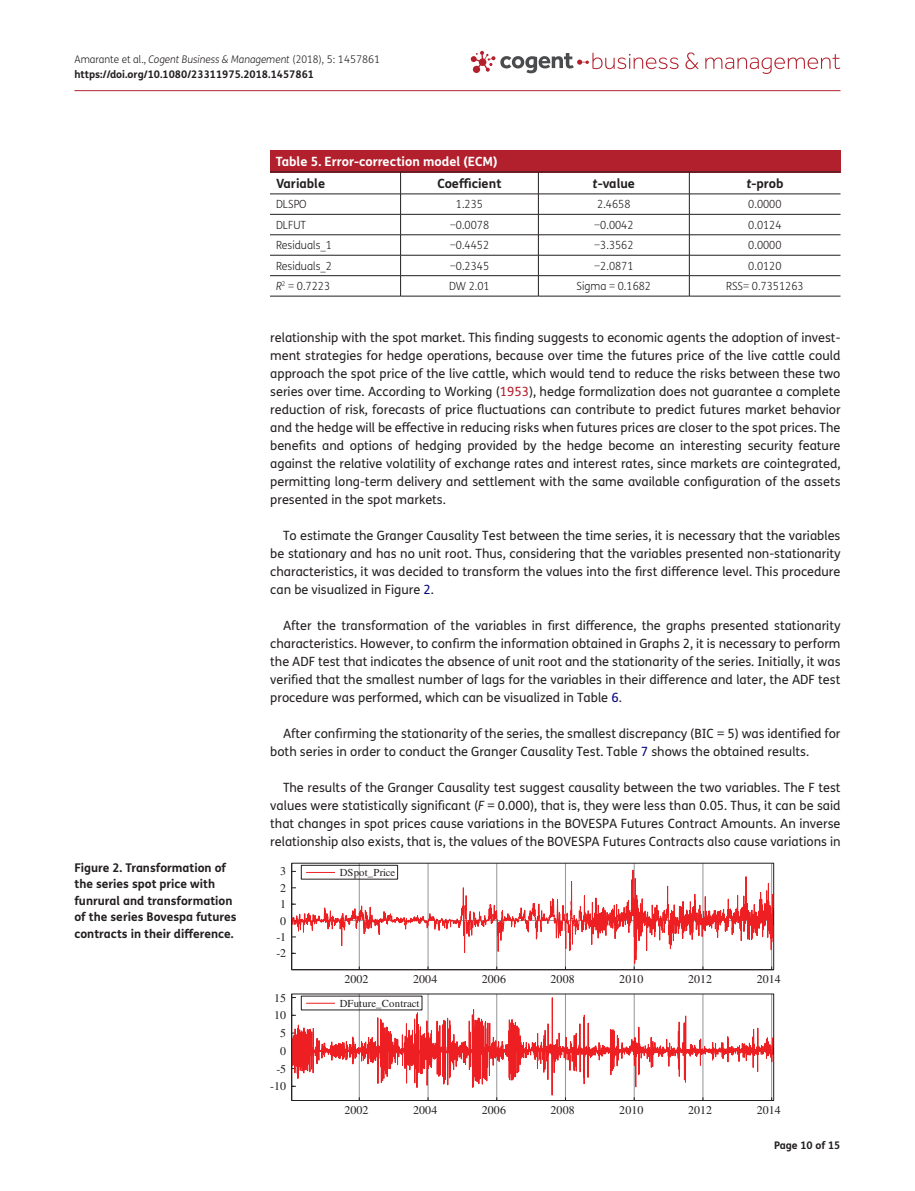
<style>
.page{position:relative;width:915px;height:1191px;background:#fff}
.page>*{position:absolute;margin:0;border:0;box-sizing:border-box;transform-origin:0 0}
.t1{font:12.75px/18px "FS Me Pro";color:#231f20;text-align:justify}
.t2{font:700 12.75px "FS Me Pro";color:#fff}
.t3{font:700 12.75px "FS Me Pro";color:#231f20}
.t4{font:700 12px/16.5px "FS Me Pro";color:#231f20}
.t5{font:11.85px "Times";letter-spacing:.01em;color:#231f20}
.t6{font:300 11.25px "FS Me Pro";color:#231f20;scale:.95 1}
.t7{font:10.65px "Times";letter-spacing:.005em;color:#231f20}
.t8{font:700 10.5px/15px "FS Me Pro";color:#231f20}
.s1{font-weight:300}
.s2{font-weight:300;font-style:italic}
.s3{font-style:italic}
.s4{color:#b3202d}
.s5{color:#000080}
</style>
<div class="page">
<hr style="left:74px;top:90px;width:766px;height:1px;background:#b3202d">
<svg style="left:685px;top:52px;width:13px;height:17px"></svg>
<svg style="left:705px;top:54px;width:135px;height:20px"></svg>
<svg style="left:470px;top:51px;width:208px;height:22px"></svg>
<div style="left:270px;top:150px;width:570px;height:22px;background:#b3202d"></div>
<hr style="left:270px;top:172px;width:570px;height:1px;background:#231f20">
<hr style="left:270px;top:194px;width:130px;height:1px;background:#231f20">
<hr style="left:400px;top:194px;width:138px;height:1px;background:#231f20">
<hr style="left:538px;top:194px;width:151px;height:1px;background:#231f20">
<hr style="left:689px;top:194px;width:151px;height:1px;background:#231f20">
<hr style="left:270px;top:214px;width:130px;height:1px;background:#231f20">
<hr style="left:400px;top:214px;width:138px;height:1px;background:#231f20">
<hr style="left:538px;top:214px;width:151px;height:1px;background:#231f20">
<hr style="left:689px;top:214px;width:151px;height:1px;background:#231f20">
<hr style="left:270px;top:234px;width:130px;height:1px;background:#231f20">
<hr style="left:400px;top:234px;width:138px;height:1px;background:#231f20">
<hr style="left:538px;top:234px;width:151px;height:1px;background:#231f20">
<hr style="left:689px;top:234px;width:151px;height:1px;background:#231f20">
<hr style="left:270px;top:255px;width:130px;height:1px;background:#231f20">
<hr style="left:400px;top:255px;width:138px;height:1px;background:#231f20">
<hr style="left:538px;top:255px;width:151px;height:1px;background:#231f20">
<hr style="left:689px;top:255px;width:151px;height:1px;background:#231f20">
<hr style="left:270px;top:275px;width:130px;height:1px;background:#231f20">
<hr style="left:270px;top:296px;width:130px;height:1px;background:#231f20">
<hr style="left:400px;top:275px;width:138px;height:1px;background:#231f20">
<svg style="left:400px;top:172px;width:1px;height:124px"></svg>
<hr style="left:400px;top:296px;width:138px;height:1px;background:#231f20">
<hr style="left:538px;top:275px;width:151px;height:1px;background:#231f20">
<svg style="left:538px;top:172px;width:1px;height:124px"></svg>
<hr style="left:538px;top:296px;width:151px;height:1px;background:#231f20">
<hr style="left:689px;top:275px;width:151px;height:1px;background:#231f20">
<svg style="left:688px;top:172px;width:1px;height:124px"></svg>
<hr style="left:689px;top:296px;width:151px;height:1px;background:#231f20">
<svg style="left:291px;top:862px;width:482px;height:239px"></svg>
<svg style="left:306px;top:1003px;width:29px;height:1px"></svg>
<p class="t8" style="left:74px;top:51px;width:307px"><span class="s1">Amarante et al.,</span> <span class="s2">Cogent Business &amp; Management</span> <span class="s1">(2018), 5: 1457861 </span>https://doi.org/10.1080/23311975.2018.1457861</p>
<p class="t2" style="left:276px;top:151px;width:223px">Table 5. Error-correction model (ECM)</p>
<p class="t3" style="left:276px;top:173px;width:51px">Variable</p>
<p class="t3" style="left:437px;top:173px;width:65px">Coefficient</p>
<p class="t3" style="left:592px;top:173px;width:44px"><span class="s3">t</span>-value</p>
<p class="t3" style="left:746px;top:173px;width:39px"><span class="s3">t</span>-prob</p>
<p class="t6" style="left:276px;top:197px;width:34px">DLSPO</p>
<p class="t6" style="left:456px;top:197px;width:30px">1.235</p>
<p class="t6" style="left:597px;top:197px;width:36px">2.4658</p>
<p class="t6" style="left:748px;top:197px;width:36px">0.0000</p>
<p class="t6" style="left:276px;top:217px;width:33px">DLFUT</p>
<p class="t6" style="left:449px;top:217px;width:43px">−0.0078</p>
<p class="t6" style="left:594px;top:217px;width:43px">−0.0042</p>
<p class="t6" style="left:748px;top:217px;width:36px">0.0124</p>
<p class="t6" style="left:276px;top:238px;width:61px">Residuals_1</p>
<p class="t6" style="left:449px;top:238px;width:43px">−0.4452</p>
<p class="t6" style="left:594px;top:238px;width:43px">−3.3562</p>
<p class="t6" style="left:748px;top:238px;width:36px">0.0000</p>
<p class="t6" style="left:276px;top:258px;width:61px">Residuals_2</p>
<p class="t6" style="left:449px;top:258px;width:43px">−0.2345</p>
<p class="t6" style="left:594px;top:258px;width:43px">−2.0871</p>
<p class="t6" style="left:748px;top:258px;width:36px">0.0120</p>
<p class="t6" style="left:276px;top:278px;width:58px"><span class="s3">R</span><sup>2</sup> = 0.7223</p>
<p class="t6" style="left:449px;top:278px;width:44px">DW 2.01</p>
<p class="t6" style="left:576px;top:278px;width:80px">Sigma = 0.1682</p>
<p class="t6" style="left:726px;top:278px;width:83px">RSS= 0.7351263</p>
<p class="t4" style="left:74px;top:858px;width:164px">Figure 2. Transformation of the series spot price with funrural and transformation of the series Bovespa futures contracts in their difference.</p>
<p class="t1" style="left:270px;top:328px;width:571px">relationship with the spot market. This finding suggests to economic agents the adoption of invest&shy;ment strategies for hedge operations, because over time the futures price of the live cattle could approach the spot price of the live cattle, which would tend to reduce the risks between these two series over time. According to Working (<span class="s4">1953</span>), hedge formalization does not guarantee a complete reduction of risk, forecasts of price fluctuations can contribute to predict futures market behavior and the hedge will be effective in reducing risks when futures prices are closer to the spot prices. The benefits and options of hedging provided by the hedge become an interesting security feature against the relative volatility of exchange rates and interest rates, since markets are cointegrated, permitting long-term delivery and settlement with the same available configuration of the assets presented in the spot markets.</p>
<p class="t1" style="left:270px;top:526px;width:571px;text-indent:13px">To estimate the Granger Causality Test between the time series, it is necessary that the variables be stationary and has no unit root. Thus, considering that the variables presented non-stationarity characteristics, it was decided to transform the values into the first difference level. This procedure can be visualized in Figure <span class="s5">2</span>.</p>
<p class="t1" style="left:270px;top:616px;width:571px;text-indent:13px">After the transformation of the variables in first difference, the graphs presented stationarity characteristics. However, to confirm the information obtained in Graphs 2, it is necessary to perform the ADF test that indicates the absence of unit root and the stationarity of the series. Initially, it was verified that the smallest number of lags for the variables in their difference and later, the ADF test procedure was performed, which can be visualized in Table <span class="s5">6</span>.</p>
<p class="t1" style="left:270px;top:724px;width:571px;text-indent:13px">After confirming the stationarity of the series, the smallest discrepancy (BIC = 5) was identified for both series in order to conduct the Granger Causality Test. Table <span class="s5">7</span> shows the obtained results.</p>
<p class="t1" style="left:270px;top:778px;width:571px;text-indent:13px">The results of the Granger Causality test suggest causality between the two variables. The F test values were statistically significant (<span class="s3">F</span> = 0.000), that is, they were less than 0.05. Thus, it can be said that changes in spot prices cause variations in the BOVESPA Futures Contract Amounts. An inverse relationship also exists, that is, the values of the BOVESPA Futures Contracts also cause variations in</p>
<p class="t5" style="left:280px;top:864px;width:7px">3</p>
<p class="t7" style="left:339px;top:866px;width:57px">DSpot_Price</p>
<p class="t5" style="left:280px;top:881px;width:7px">2</p>
<p class="t5" style="left:280px;top:897px;width:7px">1</p>
<p class="t5" style="left:280px;top:914px;width:7px">0</p>
<p class="t5" style="left:276px;top:930px;width:11px">-1</p>
<p class="t5" style="left:276px;top:946px;width:11px">-2</p>
<p class="t5" style="left:274px;top:990px;width:14px">15</p>
<p class="t5" style="left:274px;top:1008px;width:14px">10</p>
<p class="t5" style="left:280px;top:1026px;width:7px">5</p>
<p class="t5" style="left:280px;top:1044px;width:7px">0</p>
<p class="t5" style="left:276px;top:1061px;width:11px">-5</p>
<p class="t5" style="left:270px;top:1079px;width:17px">-10</p>
<p class="t5" style="left:344px;top:972px;width:26px">2002</p>
<p class="t5" style="left:413px;top:972px;width:26px">2004</p>
<p class="t5" style="left:481px;top:972px;width:26px">2006</p>
<p class="t5" style="left:550px;top:972px;width:26px">2008</p>
<p class="t5" style="left:619px;top:972px;width:26px">2010</p>
<p class="t5" style="left:687px;top:972px;width:26px">2012</p>
<p class="t5" style="left:756px;top:972px;width:26px">2014</p>
<p class="t7" style="left:339px;top:997px;width:81px">DFuture_Contract</p>
<p class="t5" style="left:344px;top:1103px;width:26px">2002</p>
<p class="t5" style="left:413px;top:1103px;width:26px">2004</p>
<p class="t5" style="left:481px;top:1103px;width:26px">2006</p>
<p class="t5" style="left:550px;top:1103px;width:26px">2008</p>
<p class="t5" style="left:619px;top:1103px;width:26px">2010</p>
<p class="t5" style="left:687px;top:1103px;width:26px">2012</p>
<p class="t5" style="left:756px;top:1103px;width:26px">2014</p>
<p class="t8" style="left:773px;top:1137px;width:68px">Page 10 of 15</p>
</div>
